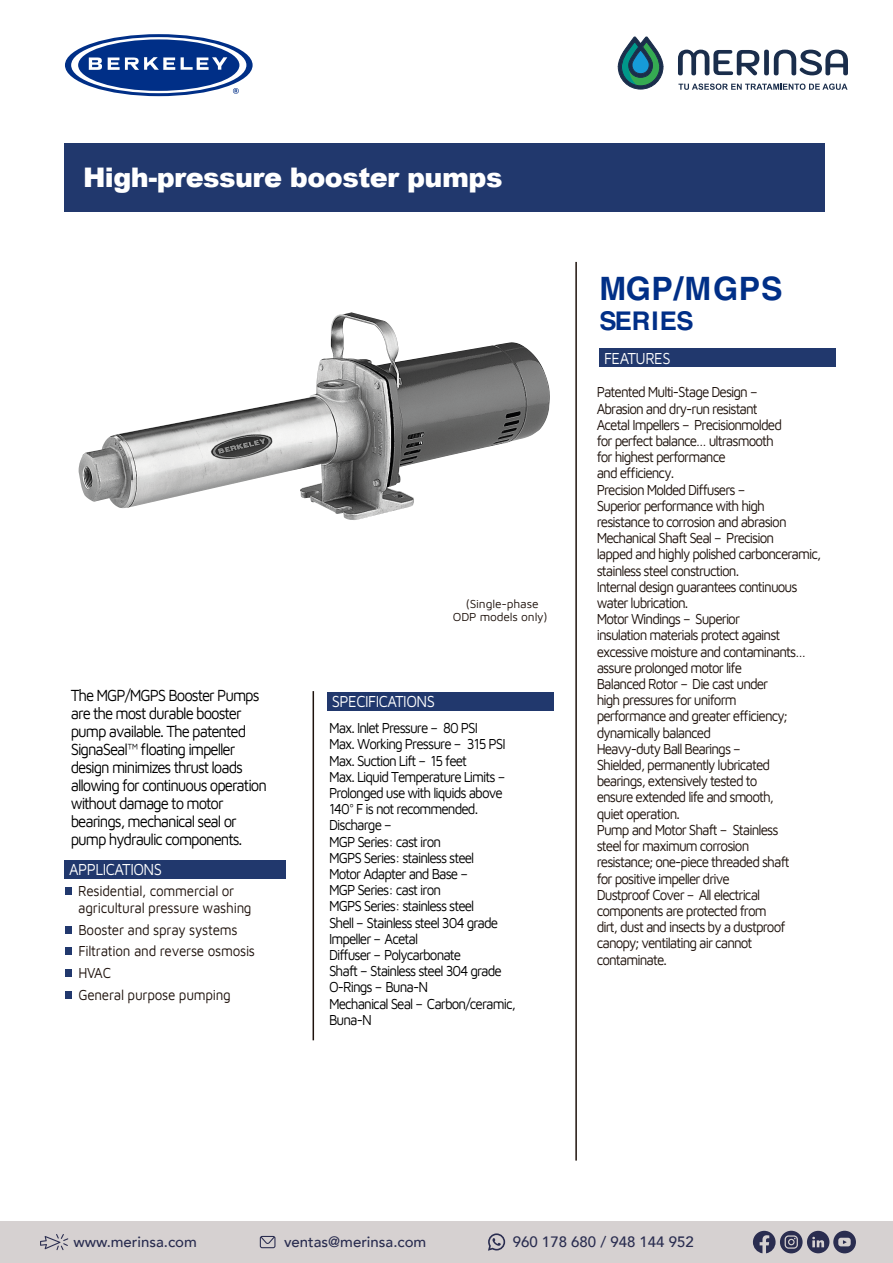
<style>
.page{position:relative;width:893px;height:1263px;background:#fff}
.page>*{position:absolute;margin:0;border:0;box-sizing:border-box;transform-origin:0 0}
.t1{font:700 32.25px "Helvetica LT Std";letter-spacing:.02em;color:#002f87}
.t2{font:900 27px "Arial";letter-spacing:-.02em;color:#fff}
.t3{font:700 25.8px "Helvetica LT Std";letter-spacing:-.01em;color:#002f87}
.t4{font:16.65px/18px "Maven Pro";letter-spacing:-.07em;color:#000;scale:.9 1}
.t5{font:16.5px "Maven Pro";letter-spacing:-.035em;color:#fff;scale:.9 1}
.t6{font:15px/16.2px "Maven Pro";letter-spacing:-.07em;color:#1e120c;scale:.9 1}
.t7{font:15px/16.2px "Maven Pro";letter-spacing:-.07em;color:#000;scale:.9 1}
.t8{font:15px/21.8px "Maven Pro";letter-spacing:-.02em;color:#1e120c;scale:.9 1}
.t9{font:500 15px "Avenir";color:#2a2d50}
.t10{font:12px/13.5px "Maven Pro";letter-spacing:-.01em;color:#1e120c;text-align:center}
</style>
<div class="page">
<svg style="left:65px;top:34px;width:188px;height:62px"></svg>
<svg style="left:71px;top:37px;width:175px;height:56px"></svg>
<div style="left:78px;top:39px;width:161px;height:52px;background:#002f87;border-radius:50%"></div>
<svg style="left:89px;top:57px;width:13px;height:13px"></svg>
<svg style="left:108px;top:57px;width:67px;height:13px"></svg>
<svg style="left:181px;top:57px;width:46px;height:13px"></svg>
<svg style="left:233px;top:88px;width:6px;height:6px"></svg>
<div style="left:65px;top:143px;width:760px;height:69px;background:#21386d"></div>
<img style="left:79px;top:312px;width:471px;height:208px">
<div style="left:600px;top:349px;width:236px;height:18px;background:#21386d"></div>
<div style="left:65px;top:860px;width:221px;height:18px;background:#21386d"></div>
<div style="left:65px;top:887px;width:6px;height:7px;background:#21386d"></div>
<div style="left:65px;top:926px;width:6px;height:7px;background:#21386d"></div>
<div style="left:65px;top:948px;width:6px;height:7px;background:#21386d"></div>
<div style="left:65px;top:969px;width:6px;height:8px;background:#21386d"></div>
<div style="left:65px;top:991px;width:6px;height:7px;background:#21386d"></div>
<div style="left:327px;top:692px;width:227px;height:18px;background:#21386d"></div>
<hr style="left:575px;top:262px;width:2px;height:898px;background:#1e120c">
<hr style="left:313px;top:691px;width:1px;height:349px;background:#1e120c">
<div style="left:0;top:1221px;width:893px;height:42px;background:#d6d1d1"></div>
<svg style="left:40px;top:1234px;width:28px;height:16px"></svg>
<svg style="left:260px;top:1236px;width:15px;height:12px"></svg>
<svg style="left:488px;top:1233px;width:17px;height:18px"></svg>
<svg style="left:753px;top:1231px;width:103px;height:22px"></svg>
<svg style="left:678px;top:50px;width:170px;height:25px"></svg>
<svg style="left:678px;top:84px;width:169px;height:6px"></svg>
<svg style="left:618px;top:36px;width:45px;height:54px"></svg>
<h2 class="t2" style="left:83px;top:158px;width:421px">High-pressure booster pumps</h2>
<p class="t4" style="left:71px;top:685px;width:219px">The MGP/MGPS Booster Pumps are the most durable booster pump available. The patented<br>SignaSeal™ floating impeller design minimizes thrust loads allowing for continuous operation without damage to motor bearings, mechanical seal or pump hydraulic components.</p>
<p class="t5" style="left:69px;top:858px;width:105px">APPLICATIONS</p>
<p class="t8" style="left:78px;top:881px;width:194px;line-height:17.2px">Residential, commercial or agricultural pressure washing</p>
<p class="t8" style="left:78px;top:918px;width:198px">Booster and spray systems<br>Filtration and reverse osmosis<br>HVAC<br>General purpose pumping</p>
<p class="t10" style="left:453px;top:596px;width:96px">(Single-phase<br>ODP models only)</p>
<p class="t5" style="left:332px;top:690px;width:116px">SPECIFICATIONS</p>
<p class="t7" style="left:329px;top:719px;width:209px">Max. Inlet Pressure – 80 PSI<br>Max. Working Pressure – 315 PSI<br>Max. Suction Lift – 15 feet<br>Max. Liquid Temperature Limits –<br>Prolonged use with liquids above<br>140° F is not recommended.<br>Discharge –<br>MGP Series: cast iron<br>MGPS Series: stainless steel<br>Motor Adapter and Base –<br>MGP Series: cast iron<br>MGPS Series: stainless steel<br>Shell – Stainless steel 304 grade<br>Impeller – Acetal<br>Diffuser – Polycarbonate<br>Shaft – Stainless steel 304 grade<br>O-Rings – Buna-N<br>Mechanical Seal – Carbon/ceramic,<br>Buna-N</p>
<h1 class="t1" style="left:600px;top:269px;width:185px">MGP/MGPS</h1>
<h3 class="t3" style="left:600px;top:305px;width:96px">SERIES</h3>
<p class="t5" style="left:604px;top:347px;width:75px">FEATURES</p>
<p class="t6" style="left:597px;top:383px;width:251px">Patented Multi-Stage Design –<br>Abrasion and dry-run resistant<br>Acetal Impellers – Precisionmolded<br>for perfect balance… ultrasmooth<br>for highest performance<br>and efficiency.<br>Precision Molded Diffusers –<br>Superior performance with high resistance to corrosion and abrasion<br>Mechanical Shaft Seal – Precision<br>lapped and highly polished carbonceramic, stainless steel construction.<br>Internal design guarantees continuous water lubrication.<br>Motor Windings – Superior<br>insulation materials protect against excessive moisture and contaminants… assure prolonged motor life<br>Balanced Rotor – Die cast under<br>high pressures for uniform<br>performance and greater efficiency; dynamically balanced<br>Heavy-duty Ball Bearings –<br>Shielded, permanently lubricated bearings, extensively tested to<br>ensure extended life and smooth,<br>quiet operation.<br>Pump and Motor Shaft – Stainless<br>steel for maximum corrosion<br>resistance; one-piece threaded shaft<br>for positive impeller drive<br>Dustproof Cover – All electrical components are protected from<br>dirt, dust and insects by a dustproof canopy; ventilating air cannot contaminate.</p>
<p class="t9" style="left:73px;top:1228px;width:125px">www.merinsa.com</p>
<p class="t9" style="left:284px;top:1228px;width:144px">ventas@merinsa.com</p>
<p class="t9" style="left:513px;top:1228px;width:182px">960 178 680 / 948 144 952</p>
</div>
